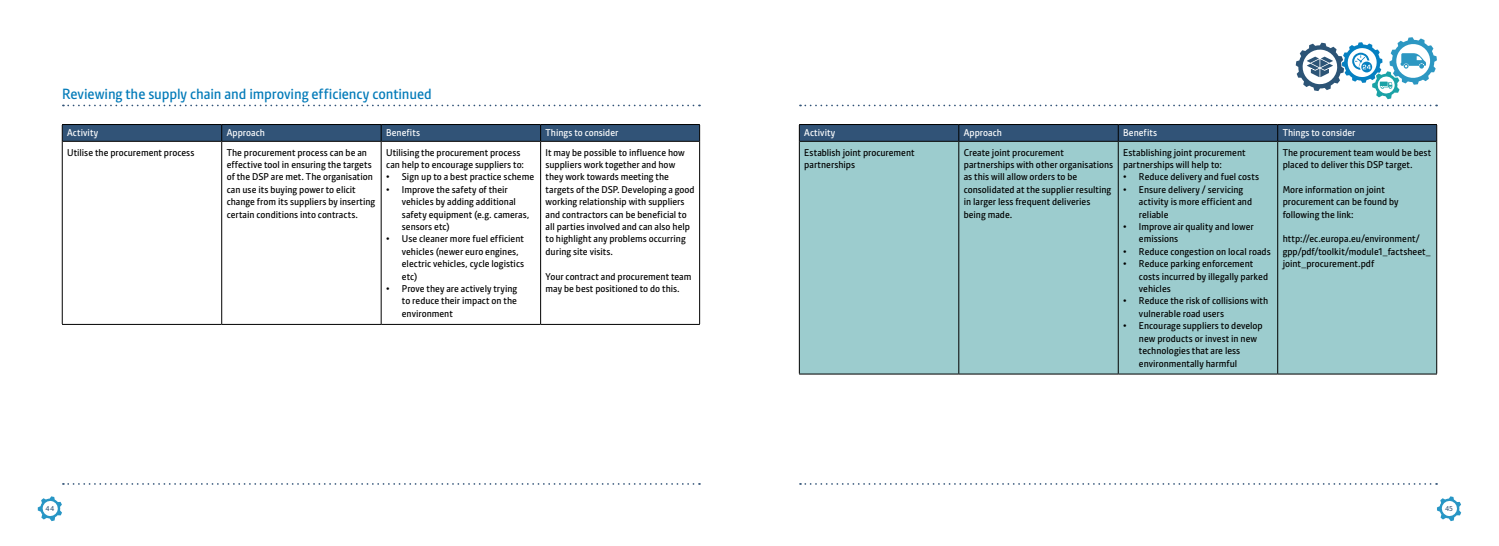
<style>
.page{position:relative;width:1499px;height:546px;background:#fff}
.page>*{position:absolute;margin:0;border:0;box-sizing:border-box;transform-origin:0 0}
.t1{font:14.44px "Pantograph Sans";letter-spacing:-.01em;color:#037bb9}
.t2{font:9.62px/12.4px "Pantograph Sans";color:#000}
.t3{font:9.62px "Pantograph Sans";color:#fff}
.t4{font:7px "Pantograph Sans";color:#315377}
</style>
<div class="page">
<svg style="left:38px;top:496px;width:24px;height:25px"></svg>
<svg style="left:1437px;top:496px;width:23px;height:25px"></svg>
<svg style="left:63px;top:105px;width:637px;height:1px"></svg>
<svg style="left:800px;top:105px;width:636px;height:1px"></svg>
<svg style="left:800px;top:483px;width:636px;height:2px"></svg>
<svg style="left:63px;top:483px;width:637px;height:2px"></svg>
<svg style="left:1295px;top:37px;width:141px;height:62px"></svg>
<svg style="left:63px;top:142px;width:636px;height:182px"></svg>
<hr style="left:62px;top:141px;width:160px;height:1px;background:#000">
<hr style="left:222px;top:141px;width:159px;height:1px;background:#000">
<hr style="left:221px;top:142px;width:1px;height:182px;background:#000">
<hr style="left:381px;top:141px;width:159px;height:1px;background:#000">
<hr style="left:381px;top:142px;width:1px;height:182px;background:#000">
<hr style="left:540px;top:141px;width:159px;height:1px;background:#000">
<hr style="left:540px;top:142px;width:1px;height:182px;background:#000">
<hr style="left:62px;top:324px;width:160px;height:1px;background:#000">
<hr style="left:222px;top:324px;width:159px;height:1px;background:#000">
<hr style="left:381px;top:324px;width:159px;height:1px;background:#000">
<hr style="left:540px;top:324px;width:159px;height:1px;background:#000">
<svg style="left:62px;top:124px;width:638px;height:17px;background:#2d4c6e"></svg>
<hr style="left:62px;top:141px;width:1px;height:183px;background:#000">
<hr style="left:699px;top:141px;width:1px;height:183px;background:#000">
<div style="left:800px;top:142px;width:636px;height:231px;background:#9cccce"></div>
<hr style="left:799px;top:141px;width:159px;height:1px;background:#000">
<hr style="left:958px;top:141px;width:160px;height:1px;background:#000">
<hr style="left:958px;top:142px;width:1px;height:231px;background:#000">
<hr style="left:1118px;top:141px;width:159px;height:1px;background:#000">
<hr style="left:1117px;top:142px;width:1px;height:231px;background:#000">
<hr style="left:1277px;top:141px;width:159px;height:1px;background:#000">
<hr style="left:1277px;top:142px;width:1px;height:231px;background:#000">
<hr style="left:799px;top:373px;width:159px;height:1px;background:#000">
<hr style="left:958px;top:373px;width:160px;height:1px;background:#000">
<hr style="left:1118px;top:373px;width:159px;height:1px;background:#000">
<hr style="left:1277px;top:373px;width:159px;height:1px;background:#000">
<svg style="left:799px;top:124px;width:638px;height:17px;background:#2d4c6e"></svg>
<hr style="left:799px;top:141px;width:1px;height:232px;background:#000">
<hr style="left:1436px;top:141px;width:1px;height:232px;background:#000">
<h1 class="t1" style="left:62px;top:85px;width:371px">Reviewing the supply chain and improving efficiency continued</h1>
<p class="t3" style="left:67px;top:127px;width:32px">Activity</p>
<p class="t3" style="left:227px;top:127px;width:40px">Approach</p>
<p class="t3" style="left:386px;top:127px;width:35px">Benefits</p>
<p class="t3" style="left:545px;top:127px;width:74px">Things to consider</p>
<p class="t2" style="left:67px;top:146px;width:129px">Utilise the procurement process</p>
<p class="t2" style="left:227px;top:146px;width:150px">The procurement process can be an effective tool in ensuring the targets of the DSP are met. The organisation can use its buying power to elicit change from its suppliers by inserting certain conditions into contracts.</p>
<p class="t2" style="left:386px;top:146px;width:139px">Utilising the procurement process can help to encourage suppliers to:</p>
<p class="t2" style="left:545px;top:146px;width:151px">It may be possible to influence how suppliers work together and how they work towards meeting the targets of the DSP. Developing a good working relationship with suppliers and contractors can be beneficial to all parties involved and can also help to highlight any problems occurring during site visits.</p>
<p class="t2" style="left:545px;top:270px;width:147px">Your contract and procurement team may be best positioned to do this.</p>
<p class="t2" style="left:386px;top:171px;width:149px">• Sign up to a best practice scheme</p>
<p class="t2" style="left:402px;top:183px;width:129px;text-indent:-16px">• Improve the safety of their vehicles by adding additional safety equipment (e.g. cameras, sensors etc)</p>
<p class="t2" style="left:402px;top:233px;width:124px;text-indent:-16px">• Use cleaner more fuel efficient vehicles (newer euro engines, electric vehicles, cycle logistics etc)</p>
<p class="t2" style="left:402px;top:282px;width:117px;text-align:justify;text-indent:-16px">• Prove they are actively trying to reduce their impact on the environment</p>
<p class="t3" style="left:804px;top:127px;width:32px">Activity</p>
<p class="t3" style="left:963px;top:127px;width:40px">Approach</p>
<p class="t3" style="left:1123px;top:127px;width:35px">Benefits</p>
<p class="t3" style="left:1282px;top:127px;width:74px">Things to consider</p>
<p class="t2" style="left:804px;top:146px;width:112px">Establish joint procurement partnerships</p>
<p class="t2" style="left:963px;top:146px;width:151px">Create joint procurement partnerships with other organisations as this will allow orders to be consolidated at the supplier resulting in larger less frequent deliveries being made.</p>
<p class="t2" style="left:1123px;top:146px;width:124px">Establishing joint procurement partnerships will help to:</p>
<p class="t2" style="left:1282px;top:146px;width:150px">The procurement team would be best placed to deliver this DSP target.</p>
<p class="t2" style="left:1282px;top:183px;width:117px">More information on joint procurement can be found by following the link:</p>
<p class="t2" style="left:1282px;top:233px;width:150px">http://ec.europa.eu/environment/ gpp/pdf/toolkit/module1_factsheet_ joint_procurement.pdf</p>
<p class="t2" style="left:1123px;top:171px;width:137px">• Reduce delivery and fuel costs</p>
<p class="t2" style="left:1138px;top:183px;width:115px;text-indent:-16px">• Ensure delivery / servicing activity is more efficient and reliable</p>
<p class="t2" style="left:1138px;top:220px;width:116px;text-indent:-16px">• Improve air quality and lower emissions</p>
<p class="t2" style="left:1123px;top:245px;width:149px">• Reduce congestion on local roads</p>
<p class="t2" style="left:1138px;top:257px;width:131px;text-indent:-16px">• Reduce parking enforcement costs incurred by illegally parked vehicles</p>
<p class="t2" style="left:1138px;top:295px;width:131px;text-indent:-16px">• Reduce the risk of collisions with vulnerable road users</p>
<p class="t2" style="left:1138px;top:319px;width:125px;text-indent:-16px">• Encourage suppliers to develop new products or invest in new technologies that are less environmentally harmful</p>
<p class="t4" style="left:46px;top:504px;width:10px">44</p>
<p class="t4" style="left:1444px;top:504px;width:9px">45</p>
</div>
